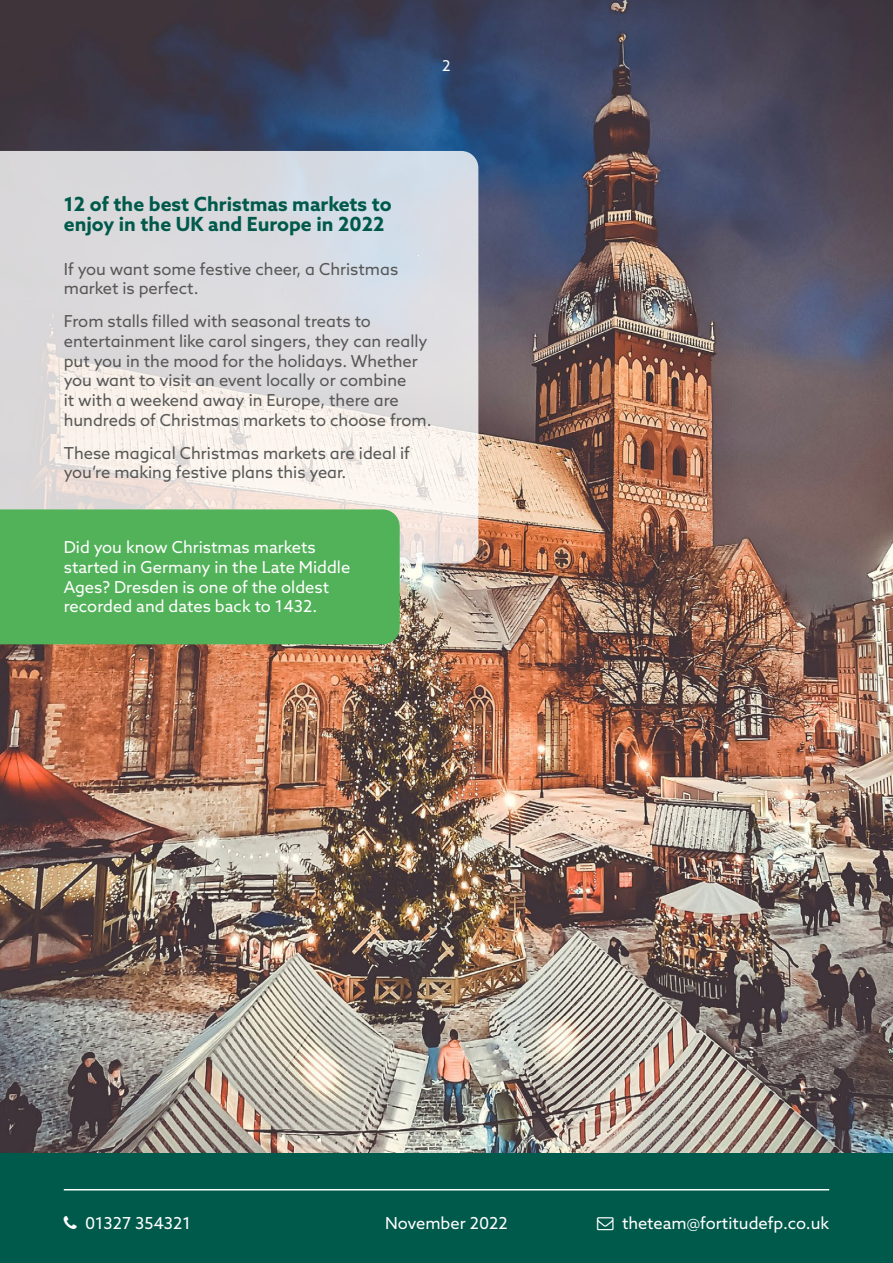
<style>
.page{position:relative;width:893px;height:1263px;background:#fff}
.page>*{position:absolute;margin:0;border:0;box-sizing:border-box;transform-origin:0 0}
.t1{font:700 19.5px/19.8px "Azo Sans";color:#005a4b}
.t2{font:16.5px/19.8px "Azo Sans";color:#575756}
.t3{font:16.5px/19.8px "Azo Sans";color:#fff}
.t4{font:15px "Azo Sans";color:#fff}
</style>
<div class="page">
<img style="left:0;top:0;width:893px;height:1153px">
<svg style="left:0;top:151px;width:478px;height:412px;background:#e1dfe1"></svg>
<div style="left:0;top:1153px;width:893px;height:110px;background:#005a4b"></div>
<hr style="left:64px;top:1189px;width:765px;height:1px;background:#fff">
<div style="left:0;top:509px;width:400px;height:135px;background:#52b259"></div>
<p class="t4" style="left:442px;top:56px;width:10px">2</p>
<p class="t1" style="left:64px;top:194px;width:329px">12 of the best Christmas markets to enjoy in the UK and Europe in 2022</p>
<p class="t2" style="left:64px;top:259px;width:336px">If you want some festive cheer, a Christmas market is perfect.</p>
<p class="t2" style="left:64px;top:311px;width:369px">From stalls filled with seasonal treats to entertainment like carol singers, they can really put you in the mood for the holidays. Whether you want to visit an event locally or combine<br>it with a weekend away in Europe, there are hundreds of Christmas markets to choose from.</p>
<p class="t2" style="left:64px;top:442px;width:348px">These magical Christmas markets are ideal if you’re making festive plans this year.</p>
<p class="t3" style="left:64px;top:537px;width:288px">Did you know Christmas markets started in Germany in the Late Middle Ages? Dresden is one of the oldest recorded and dates back to 1432.</p>
<p class="t3" style="left:85px;top:1213px;width:107px">01327 354321</p>
<p class="t3" style="left:622px;top:1213px;width:209px">theteam@fortitudefp.co.uk</p>
<p class="t3" style="left:385px;top:1213px;width:124px">November 2022</p>
</div>
